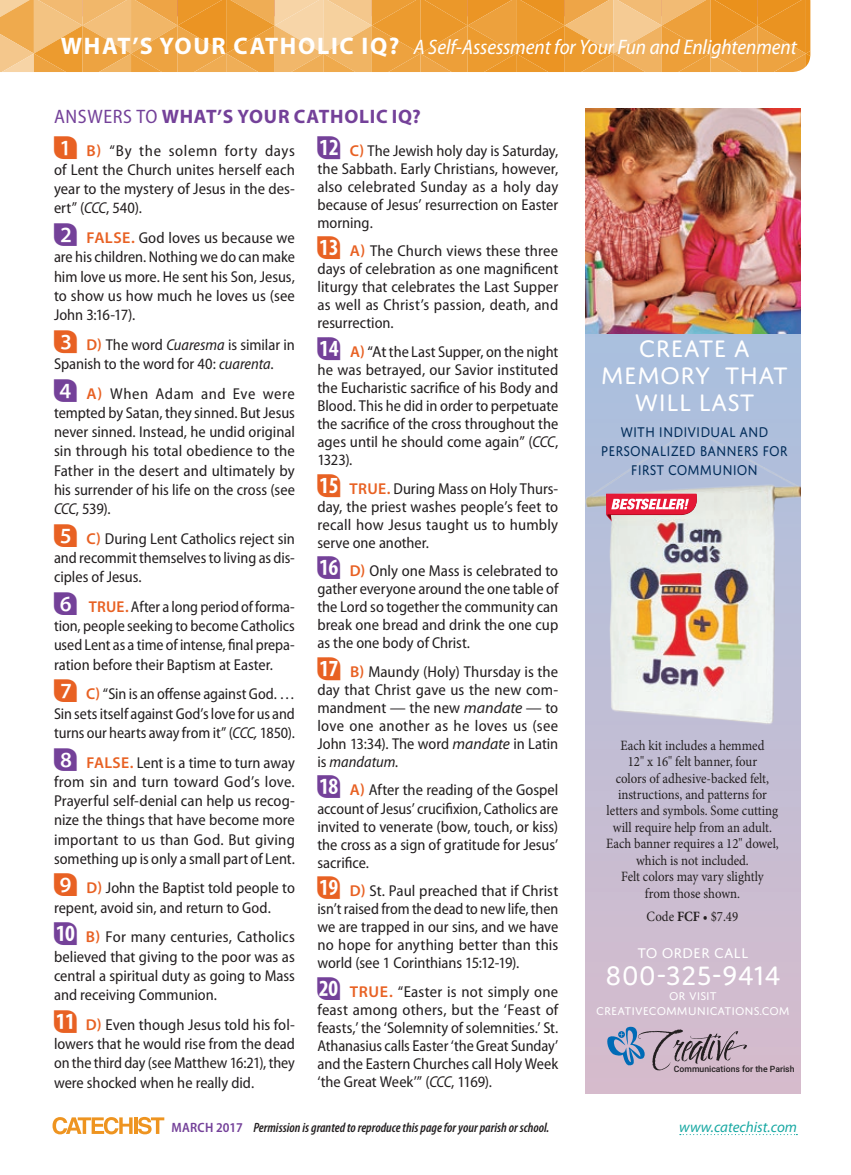
<style>
.page{position:relative;width:851px;height:1175px;background:#fff}
.page>*{position:absolute;margin:0;border:0;box-sizing:border-box;transform-origin:0 0}
.t1{font:28.5px "Domus Titling";color:#fff}
.t2{font:25.5px/27px "Domus Titling";color:#fff;text-align:center}
.Department_Banner_He{font:700 24px "Myriad Pro";color:#fff}
.Department_Banner_He-2{font:italic semi-condensed 21px "Myriad Pro";letter-spacing:-.005em;color:#fff}
.Subhead_1_Sans{font:700 19.5px "Myriad Pro";letter-spacing:.035em;color:#744199}
.t3{font:semi-condensed 15.75px/18px "Myriad Pro";color:#231f20;text-align:justify}
.t4{font:15px/19.2px "Domus Titling";color:#022d5a;text-align:center;scale:.9 1}
.t5{font:italic 15px "Myriad Pro";color:#19a9a3}
.t6{font:15px "Domus Titling";color:#fff}
.t7{font:14.25px/16.5px "Minion Pro";letter-spacing:-.005em;color:#231f20;text-align:center;scale:.9 1}
.t8{font:italic 600 condensed 13.5px "Myriad Pro";color:#231f20}
.t9{font:12px/15px "Domus Titling";color:#fff;text-align:center}
.t10{font:500 8.7px "Roboto";color:#231f20}
.s1{font-weight:700;font-style:normal;font-stretch:normal;font-size:24px}
.s2{font-weight:400;font-stretch:semi-condensed}
.s3{font-family:"CA Teyes";font-stretch:normal;font-size:31.5px;color:#e86123}
.s4{font-weight:600;font-stretch:normal;color:#e86123}
.s5{font-style:italic}
.s6{font-family:"CA Teyes";font-stretch:normal;font-size:31.5px;color:#744199}
.s7{font-style:italic;font-stretch:normal}
.s8{font-stretch:normal}
.s9{font-weight:700}
.s10{font-style:normal;font-stretch:semi-condensed;color:#744199}
</style>
<div class="page">
<svg style="left:0;top:0;width:810px;height:72px;background:#eea94e"></svg>
<svg style="left:52px;top:1116px;width:112px;height:18px"></svg>
<svg style="left:679px;top:1134px;width:118px;height:1px"></svg>
<svg style="left:585px;top:333px;width:215px;height:760px;background:#c4bcd3"></svg>
<img style="left:585px;top:424px;width:215px;height:309px">
<img style="left:585px;top:108px;width:215px;height:225px">
<svg style="left:606px;top:493px;width:95px;height:28px;background:#e77e8c"></svg>
<svg style="left:605px;top:1026px;width:142px;height:44px;background:#aea2b6"></svg>
<p class="Department_Banner_He" style="left:61px;top:30px;width:39px">WHAT</p>
<p class="Department_Banner_He" style="left:132px;top:30px;width:60px">’S YOUR</p>
<p class="Department_Banner_He" style="left:233px;top:30px;width:32px">CATHOLIC</p>
<p class="Department_Banner_He-2" style="left:361px;top:36px;width:437px"><span class="s1">IQ?</span> A Self-Assessment for Your Fun and Enlightenment</p>
<p class="Subhead_1_Sans" style="left:54px;top:103px;width:368px"><span class="s2">ANSWERS TO</span> WHAT’S YOUR CATHOLIC IQ?</p>
<p class="t3" style="left:54px;top:141px;width:242px;line-height:19.2px"><span class="s3">1</span> <span class="s4">B)</span> “By the solemn forty days of Lent the Church unites herself each year to the mystery of Jesus in the des&shy;ert” (<span class="s5">CCC</span>, 540).</p>
<p class="t3" style="left:54px;top:228px;width:242px;line-height:19.2px"><span class="s6">2</span> <span class="s4">FALSE.</span> God loves us because we are his children. Nothing we do can make him love us more. He sent his Son, Jesus, to show us how much he loves us (see John 3:16-17).</p>
<p class="t3" style="left:54px;top:335px;width:242px;line-height:19.2px"><span class="s3">3</span> <span class="s4">D)</span> The word <span class="s5">Cuaresma</span> is similar in<br>Spanish to the word for 40: <span class="s5">cuarenta</span>.</p>
<p class="t3" style="left:54px;top:383px;width:242px;line-height:19.2px"><span class="s6">4</span> <span class="s4">A)</span> When Adam and Eve were tempted by Satan, they sinned. But Jesus never sinned. Instead, he undid original sin through his total obedience to the Father in the desert and ultimately by his surrender of his life on the cross (see <span class="s5">CCC</span>, 539).</p>
<p class="t3" style="left:54px;top:528px;width:242px;line-height:19.2px"><span class="s3">5</span> <span class="s4">C)</span> During Lent Catholics reject sin and recommit themselves to living as dis&shy;ciples of Jesus.</p>
<p class="t3" style="left:54px;top:597px;width:242px;line-height:19.2px"><span class="s6">6</span> <span class="s4">TRUE.</span> After a long period of forma&shy;tion, people seeking to become Catholics used Lent as a time of intense, final prepa&shy;ration before their Baptism at Easter.</p>
<p class="t3" style="left:54px;top:684px;width:242px;line-height:19.2px"><span class="s3">7</span> <span class="s4">C)</span> “Sin is an offense against God. … Sin sets itself against God’s love for us and turns our hearts away from it” (<span class="s5">CCC</span><span class="s7">,</span> 1850).</p>
<p class="t3" style="left:54px;top:752px;width:242px;line-height:19.2px"><span class="s6">8</span> <span class="s4">FALSE.</span> Lent is a time to turn away from sin and turn toward God’s love.<br>Prayerful self-denial can help us recog&shy;nize the things that have become more important to us than God. But giving something up is only a small part of Lent.</p>
<p class="t3" style="left:54px;top:878px;width:242px;line-height:19.2px"><span class="s3">9</span> <span class="s4">D)</span> John the Baptist told people to repent, avoid sin, and return to God.</p>
<p class="t3" style="left:54px;top:927px;width:242px;line-height:19.2px"><span class="s6">10</span> <span class="s4">B)</span> For many centuries, Catholics believed that giving to the poor was as central a spiritual duty as going to Mass and receiving Communion.</p>
<p class="t3" style="left:54px;top:1014px;width:242px;line-height:19.2px"><span class="s3">11</span> <span class="s4">D)</span> Even though Jesus told his fol&shy;lowers that he would rise from the dead on the third day (see Matthew 16:21), they were shocked when he really did.</p>
<p class="t3" style="left:317px;top:141px;width:242px"><span class="s6">12</span> <span class="s4">C)</span> The Jewish holy day is Saturday, the Sabbath. Early Christians, however, also celebrated Sunday as a holy day because of Jesus’ resurrection on Easter morning.</p>
<p class="t3" style="left:317px;top:242px;width:242px"><span class="s3">13</span> <span class="s4">A)</span> The Church views these three days of celebration as one magnificent liturgy that celebrates the Last Supper as well as Christ’s passion, death, and resurrection.</p>
<p class="t3" style="left:317px;top:342px;width:242px"><span class="s6">14</span> <span class="s4">A)</span> <span class="s8">“At</span> the Last Supper, on the night he was betrayed, our Savior instituted the Eucharistic sacrifice of his Body and Blood. This he did in order to perpetuate the sacrifice of the cross throughout the ages until he should come again” (<span class="s5">CCC</span>, 1323).</p>
<p class="t3" style="left:317px;top:479px;width:242px"><span class="s3">15</span> <span class="s4">TRUE.</span> During Mass on Holy Thurs&shy;day, the priest washes people’s feet to recall how Jesus taught us to humbly serve one another.</p>
<p class="t3" style="left:317px;top:561px;width:242px"><span class="s6">16</span> <span class="s4">D)</span> Only one Mass is celebrated to gather everyone around the one table of the Lord so together the community can break one bread and drink the one cup as the one body of Christ.</p>
<p class="t3" style="left:317px;top:662px;width:242px"><span class="s3">17</span> <span class="s4">B)</span> Maundy (Holy) Thursday is the day that Christ gave us the new com&shy;mandment — the new <span class="s7">mandate</span> — to love one another as he loves us (see John 13:34). The word <span class="s7">mandate</span> in Latin is <span class="s5">mandatum.</span></p>
<p class="t3" style="left:317px;top:781px;width:242px"><span class="s6">18</span> <span class="s4">A)</span> After the reading of the Gospel account of Jesus’ crucifixion, Catholics are invited to venerate (bow, touch, or kiss) the cross as a sign of gratitude for Jesus’ sacrifice.</p>
<p class="t3" style="left:317px;top:881px;width:242px"><span class="s3">19</span> <span class="s4">D)</span> St. Paul preached that if Christ isn’t raised from the dead to new life, then we are trapped in our sins, and we have no hope for anything better than this world (see 1 Corinthians 15:12-19).</p>
<p class="t3" style="left:317px;top:982px;width:242px"><span class="s6">20</span> <span class="s4">TRUE.</span> “Easter is not simply one feast among others, but the ‘Feast of feasts,’ the ‘Solemnity of solemnities.’ St.<br>Athanasius calls Easter ‘the Great Sunday’ and the Eastern Churches call Holy Week ‘the Great Week’” (<span class="s5">CCC</span>, 1169).</p>
<p class="t2" style="left:600px;top:335px;width:189px">CREATE A<br>MEMORY THAT<br>WILL LAST</p>
<p class="t4" style="left:601px;top:422px;width:209px">WITH INDIVIDUAL AND<br>PERSONALIZED BANNERS FOR<br>FIRST COMMUNION</p>
<p class="t7" style="left:606px;top:737px;width:193px">Each kit includes a hemmed<br>12" x 16" felt banner, four<br>colors of adhesive-backed felt, instructions, and patterns for letters and symbols. Some cutting will require help from an adult.<br>Each banner requires a 12" dowel, which is not included.<br>Felt colors may vary slightly<br>from those shown.</p>
<p class="t7" style="left:646px;top:908px;width:103px">Code <span class="s9">FCF</span> • $7.49</p>
<p class="t6" style="left:637px;top:944px;width:112px">TO ORDER CALL</p>
<p class="t1" style="left:605px;top:959px;width:177px">800-325-9414</p>
<p class="t9" style="left:596px;top:988px;width:195px">OR VISIT<br>CREATIVECOMMUNICATIONS.COM</p>
<p class="t10" style="left:673px;top:1062px;width:122px">Communications for the Parish</p>
<p class="t8" style="left:171px;top:1119px;width:379px"><span class="s10">MARCH 2017</span> Permission is granted to reproduce this page for your parish or school.</p>
<p class="t5" style="left:679px;top:1118px;width:119px">www.catechist.com</p>
</div>
